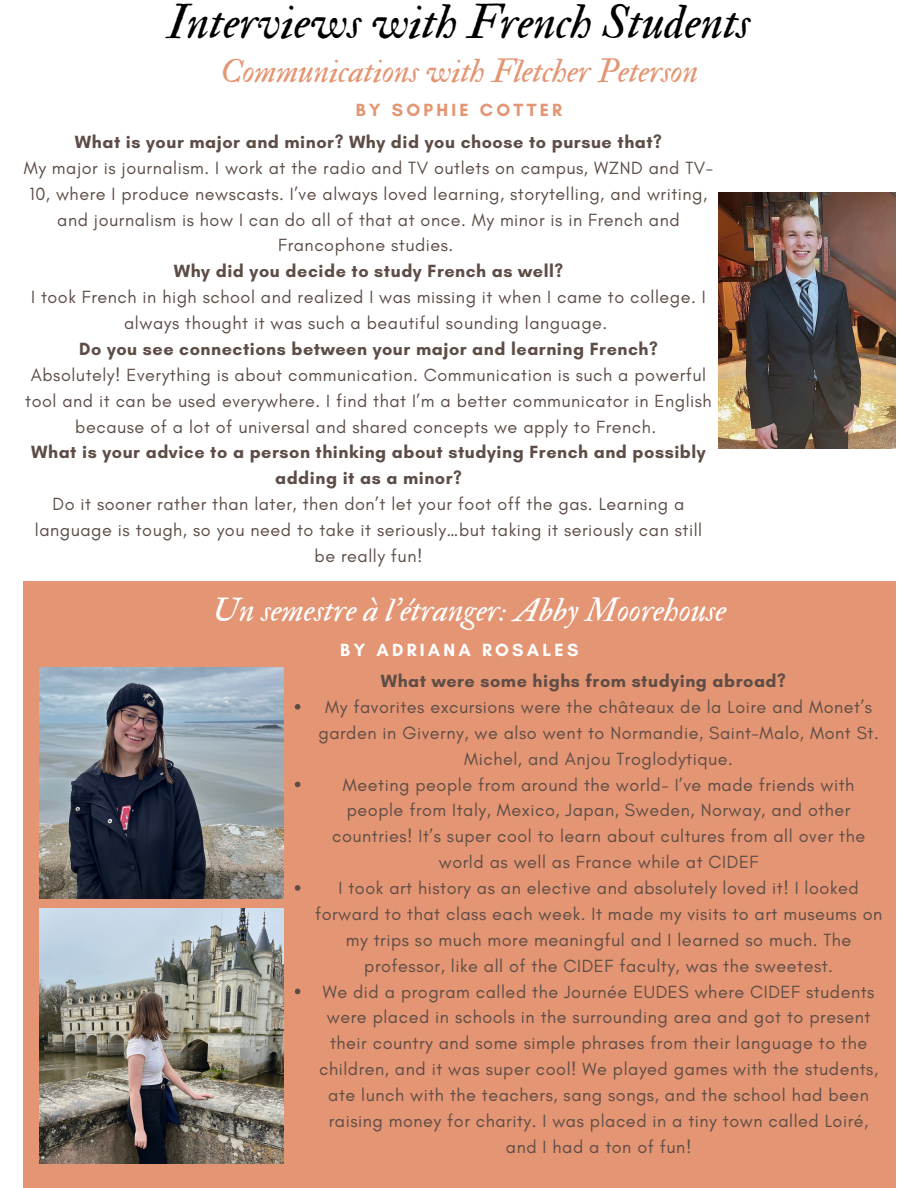
<style>
.page{position:relative;width:918px;height:1188px;background:#fff}
.page>*{position:absolute;margin:0;border:0;box-sizing:border-box;transform-origin:0 0}
.t1{font:48px "IM FELL Double Pica Italic";color:#000}
.t2{font:33px "IM FELL Double Pica Italic";color:#fff}
.t3{font:33px "IM FELL Double Pica Italic";color:#e49573}
.t4{font:18px/25.8px "Glacial Indifference";letter-spacing:.03em;color:#5d4d46;text-align:center}
.t5{font:700 18px/25.8px "Glacial Indifference";letter-spacing:.03em;color:#5d4d46;text-align:center}
.t6{font:700 18px "Glacial Indifference";letter-spacing:.18em;color:#fff}
.t7{font:700 18px "Glacial Indifference";letter-spacing:.18em;color:#e49573}
</style>
<div class="page">
<div style="left:23px;top:581px;width:873px;height:583px;background:#e49573"></div>
<img style="left:719px;top:192px;width:176px;height:257px">
<div style="left:23px;top:1028px;width:873px;height:160px;background:#e49573"></div>
<svg style="left:295px;top:704px;width:5px;height:6px"></svg>
<svg style="left:295px;top:782px;width:5px;height:5px"></svg>
<svg style="left:295px;top:885px;width:5px;height:6px"></svg>
<svg style="left:295px;top:989px;width:5px;height:5px"></svg>
<img style="left:39px;top:667px;width:244px;height:231px">
<img style="left:39px;top:908px;width:244px;height:256px">
<h1 class="t1" style="left:168px;top:-7px;width:584px">Interviews with French Students</h1>
<h2 class="t3" style="left:220px;top:51px;width:479px">Communications with Fletcher Peterson</h2>
<p class="t7" style="left:356px;top:99px;width:208px">BY SOPHIE COTTER</p>
<p class="t5" style="left:75px;top:129px;width:589px">What is your major and minor? Why did you choose to pursue that?</p>
<p class="t4" style="left:24px;top:155px;width:691px">My major is journalism. I work at the radio and TV outlets on campus, WZND and TV-10, where I produce newscasts. I’ve always loved learning, storytelling, and writing, and journalism is how I can do all of that at once. My minor is in French and Francophone studies.</p>
<p class="t5" style="left:174px;top:258px;width:391px">Why did you decide to study French as well?</p>
<p class="t4" style="left:31px;top:284px;width:676px">I took French in high school and realized I was missing it when I came to college. I always thought it was such a beautiful sounding language.</p>
<p class="t5" style="left:79px;top:336px;width:580px">Do you see connections between your major and learning French?</p>
<p class="t4" style="left:25px;top:362px;width:688px">Absolutely! Everything is about communication. Communication is such a powerful tool and it can be used everywhere. I find that I’m a better communicator in English because of a lot of universal and shared concepts we apply to French.</p>
<p class="t5" style="left:31px;top:439px;width:676px">What is your advice to a person thinking about studying French and possibly adding it as a minor?</p>
<p class="t4" style="left:35px;top:491px;width:669px">Do it sooner rather than later, then don’t let your foot off the gas. Learning a language is tough, so you need to take it seriously…but taking it seriously can still be really fun!</p>
<h2 class="t2" style="left:212px;top:590px;width:516px">Un semestre à l'étranger: Abby Moorehouse</h2>
<p class="t6" style="left:340px;top:639px;width:240px">BY ADRIANA ROSALES</p>
<p class="t5" style="left:381px;top:668px;width:407px">What were some highs from studying abroad?</p>
<p class="t4" style="left:315px;top:694px;width:569px">My favorites excursions were the châteaux de la Loire and Monet’s garden in Giverny, we also went to Normandie, Saint-Malo, Mont St.<br>Michel, and Anjou Troglodytique.<br>Meeting people from around the world- I’ve made friends with people from Italy, Mexico, Japan, Sweden, Norway, and other countries! It’s super cool to learn about cultures from all over the world as well as France while at CIDEF<br>I took art history as an elective and absolutely loved it! I looked forward to that class each week. It made my visits to art museums on my trips so much more meaningful and I learned so much. The professor, like all of the CIDEF faculty, was the sweetest.<br>We did a program called the Journée EUDES where CIDEF students were placed in schools in the surrounding area and got to present their country and some simple phrases from their language to the children, and it was super cool! We played games with the students, ate lunch with the teachers, sang songs, and the school had been raising money for charity. I was placed in a tiny town called Loiré, and I had a ton of fun!</p>
</div>
